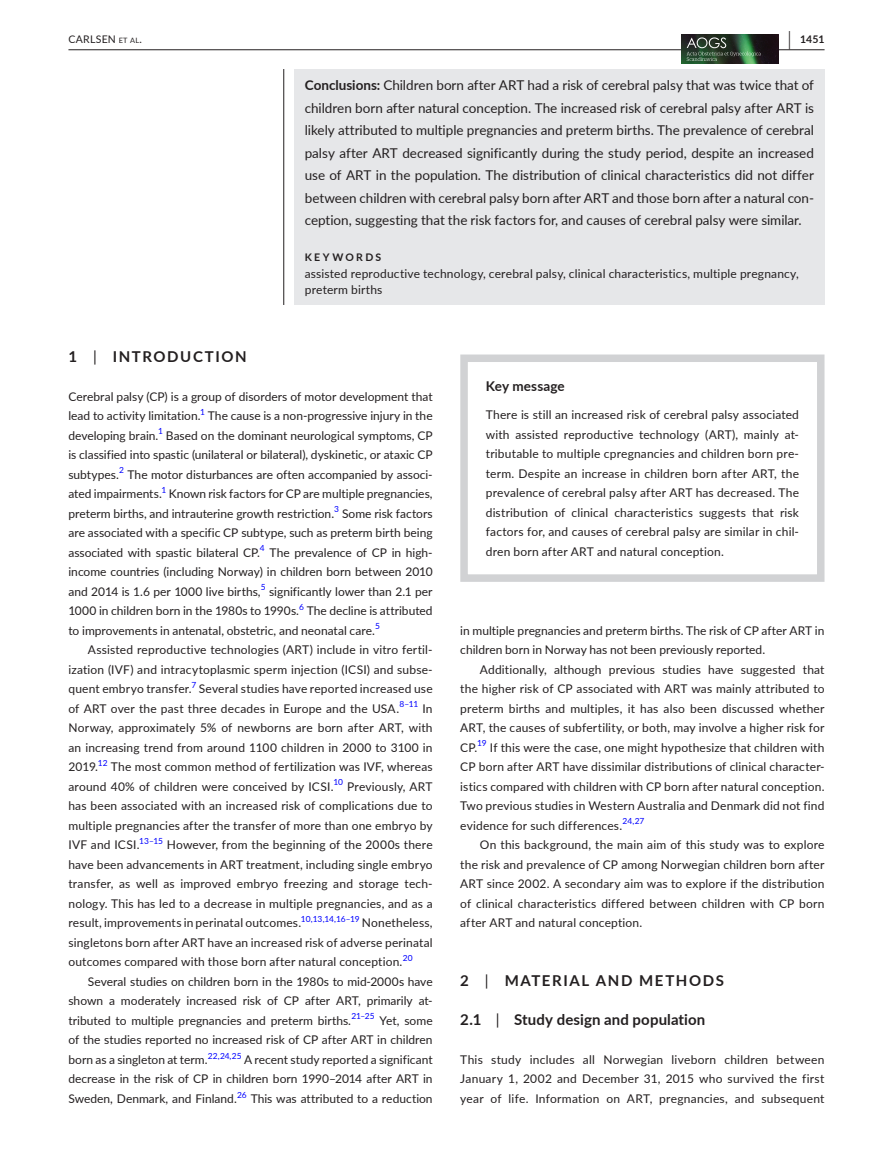
<style>
.page{position:relative;width:893px;height:1174px;background:#fff}
.page>*{position:absolute;margin:0;border:0;box-sizing:border-box;transform-origin:0 0}
.t1{font:700 15px "Lato";letter-spacing:.1em;color:#231f20}
.t2{font:700 15px "Lato";letter-spacing:.01em;color:#231f20}
.t3{font:13.5px/22.5px "Lato";color:#231f20;text-align:justify}
.t4{font:700 13.5px "Lato";letter-spacing:.01em;color:#231f20}
.t5{font:12px/19.5px "Lato";letter-spacing:.005em;color:#231f20;text-align:justify}
.t6{font:700 10.5px "Lato";letter-spacing:.215em;color:#231f20}
.t7{font:10.5px "Lato";letter-spacing:.025em;color:#231f20}
.t8{font:8.4px "Lato";letter-spacing:-.005em;color:#00f}
.s1{font-size:7.35px}
.s2{font-size:19.5px}
.s3{font-weight:700}
.s4{font-weight:400}
</style>
<div class="page">
<hr style="left:68px;top:49px;width:756px;height:1px;background:#231f20">
<img style="left:682px;top:34px;width:97px;height:30px">
<svg style="left:687px;top:37px;width:74px;height:24px;background:#3f5843"></svg>
<div style="left:294px;top:69px;width:530px;height:236px;background:#e6e7e9"></div>
<hr style="left:283px;top:69px;width:1px;height:236px;background:#231f20">
<div style="left:460px;top:354px;width:364px;height:228px;border:8px solid #d1d2d4"></div>
<p class="t7" style="left:68px;top:31px;width:75px">CARLSEN <span class="s1">et al</span>.</p>
<p class="t6" style="left:789px;top:31px;width:37px"><span class="s2">|</span> 1451</p>
<p class="t3" style="left:305px;top:74px;width:511px"><span class="s3">Conclusions:</span> Children born after ART had a risk of cerebral palsy that was twice that of children born after natural conception. The increased risk of cerebral palsy after ART is likely attributed to multiple pregnancies and preterm births. The prevalence of cerebral palsy after ART decreased significantly during the study period, despite an increased use of ART in the population. The distribution of clinical characteristics did not differ between children with cerebral palsy born after ART and those born after a natural con&shy;ception, suggesting that the risk factors for, and causes of cerebral palsy were similar.</p>
<p class="t6" style="left:305px;top:250px;width:78px">KEYWORDS</p>
<p class="t5" style="left:305px;top:265px;width:495px;line-height:16.5px">assisted reproductive technology, cerebral palsy, clinical characteristics, multiple pregnancy, preterm births</p>
<p class="t1" style="left:68px;top:345px;width:180px">1 <span class="s4">|</span> INTRODUCTION</p>
<p class="t5" style="left:68px;top:386px;width:366px">Cerebral palsy (CP) is a group of disorders of motor development that lead to activity limitation.<sup>1</sup> The cause is a non-progressive injury in the developing brain.</p>
<p class="t8" style="left:158px;top:425px;width:6px">1</p>
<p class="t5" style="left:68px;top:425px;width:366px;text-indent:97px">Based on the dominant neurological symptoms, CP is classified into spastic (unilateral or bilateral), dyskinetic, or ataxic CP subtypes.</p>
<p class="t8" style="left:119px;top:464px;width:6px">2</p>
<p class="t5" style="left:68px;top:464px;width:366px;text-indent:59px">The motor disturbances are often accompanied by associ&shy;ated impairments.</p>
<p class="t8" style="left:161px;top:484px;width:6px">1</p>
<p class="t5" style="left:68px;top:483px;width:366px;text-indent:100px">Known risk factors for CP are multiple pregnancies, preterm births, and intrauterine growth restriction.</p>
<p class="t8" style="left:334px;top:503px;width:6px">3</p>
<p class="t5" style="left:68px;top:503px;width:366px;text-indent:274px">Some risk factors are associated with a specific CP subtype, such as preterm birth being associated with spastic bilateral CP.</p>
<p class="t8" style="left:260px;top:542px;width:6px">4</p>
<p class="t5" style="left:68px;top:542px;width:366px;text-indent:201px">The prevalence of CP in high&shy;income countries (including Norway) in children born between 2010 and 2014 is 1.6 per 1000 live births,</p>
<p class="t8" style="left:261px;top:581px;width:6px">5</p>
<p class="t5" style="left:68px;top:581px;width:366px;text-indent:201px">significantly lower than 2.1 per<br>1000 in children born in the 1980s to 1990s.</p>
<p class="t8" style="left:299px;top:601px;width:6px">6</p>
<p class="t5" style="left:68px;top:600px;width:366px;text-indent:238px">The decline is attributed to improvements in antenatal, obstetric, and neonatal care.</p>
<p class="t8" style="left:375px;top:620px;width:6px">5</p>
<p class="t5" style="left:68px;top:639px;width:366px;text-indent:20px">Assisted reproductive technologies (ART) include in vitro fertil&shy;ization (IVF) and intracytoplasmic sperm injection (ICSI) and subse&shy;quent embryo transfer.</p>
<p class="t8" style="left:191px;top:679px;width:6px">7</p>
<p class="t5" style="left:68px;top:678px;width:366px;text-indent:130px">Several studies have reported increased use of ART over the past three decades in Europe and the USA.</p>
<p class="t8" style="left:399px;top:698px;width:20px">8–11</p>
<p class="t5" style="left:68px;top:698px;width:366px;text-indent:354px">In Norway, approximately 5% of newborns are born after ART, with an increasing trend from around 1100 children in 2000 to 3100 in 2019.</p>
<p class="t8" style="left:98px;top:757px;width:11px">12</p>
<p class="t5" style="left:68px;top:756px;width:366px;text-indent:43px">The most common method of fertilization was IVF, whereas around 40% of children were conceived by ICSI.<sup>10</sup> Previously, ART has been associated with an increased risk of complications due to multiple pregnancies after the transfer of more than one embryo by IVF and ICSI.</p>
<p class="t8" style="left:139px;top:835px;width:25px">13–15</p>
<p class="t5" style="left:68px;top:834px;width:366px;text-indent:98px">However, from the beginning of the 2000s there have been advancements in ART treatment, including single embryo transfer, as well as improved embryo freezing and storage tech&shy;nology. This has led to a decrease in multiple pregnancies, and as a result, improvements in perinatal outcomes.</p>
<p class="t8" style="left:301px;top:913px;width:60px">10,13,14,16–19</p>
<p class="t5" style="left:68px;top:912px;width:366px;text-indent:293px">Nonetheless, singletons born after ART have an increased risk of adverse perinatal outcomes compared with those born after natural conception.</p>
<p class="t8" style="left:403px;top:952px;width:11px">20</p>
<p class="t5" style="left:68px;top:971px;width:366px;text-indent:20px">Several studies on children born in the 1980s to mid-2000s have shown a moderately increased risk of CP after ART, primarily at&shy;tributed to multiple pregnancies and preterm births.<sup>21–25</sup> Yet, some of the studies reported no increased risk of CP after ART in children born as a singleton at term.<sup>22,24,25</sup> A recent study reported a significant decrease in the risk of CP in children born 1990–2014 after ART in Sweden, Denmark, and Finland.<sup>26</sup> This was attributed to a reduction</p>
<p class="t4" style="left:486px;top:376px;width:81px">Key message</p>
<p class="t5" style="left:486px;top:405px;width:315px">There is still an increased risk of cerebral palsy associated with assisted reproductive technology (ART), mainly at&shy;tributable to multiple cpregnancies and children born pre&shy;term. Despite an increase in children born after ART, the prevalence of cerebral palsy after ART has decreased. The distribution of clinical characteristics suggests that risk factors for, and causes of cerebral palsy are similar in chil&shy;dren born after ART and natural conception.</p>
<p class="t5" style="left:460px;top:620px;width:366px">in multiple pregnancies and preterm births. The risk of CP after ART in children born in Norway has not been previously reported.</p>
<p class="t5" style="left:460px;top:659px;width:366px;text-indent:20px">Additionally, although previous studies have suggested that the higher risk of CP associated with ART was mainly attributed to preterm births and multiples, it has also been discussed whether ART, the causes of subfertility, or both, may involve a higher risk for CP.<sup>19</sup> If this were the case, one might hypothesize that children with CP born after ART have dissimilar distributions of clinical character&shy;istics compared with children with CP born after natural conception.<br>Two previous studies in Western Australia and Denmark did not find evidence for such differences.</p>
<p class="t8" style="left:623px;top:815px;width:23px">24,27</p>
<p class="t5" style="left:460px;top:834px;width:366px;text-indent:20px">On this background, the main aim of this study was to explore the risk and prevalence of CP among Norwegian children born after ART since 2002. A secondary aim was to explore if the distribution of clinical characteristics differed between children with CP born after ART and natural conception.</p>
<p class="t1" style="left:460px;top:969px;width:265px">2 <span class="s4">|</span> MATERIAL AND METHODS</p>
<p class="t2" style="left:460px;top:1008px;width:247px">2.1 <span class="s4">|</span> Study design and population</p>
<p class="t5" style="left:460px;top:1049px;width:366px">This study includes all Norwegian liveborn children between January 1, 2002 and December 31, 2015 who survived the first year of life. Information on ART, pregnancies, and subsequent</p>
</div>
